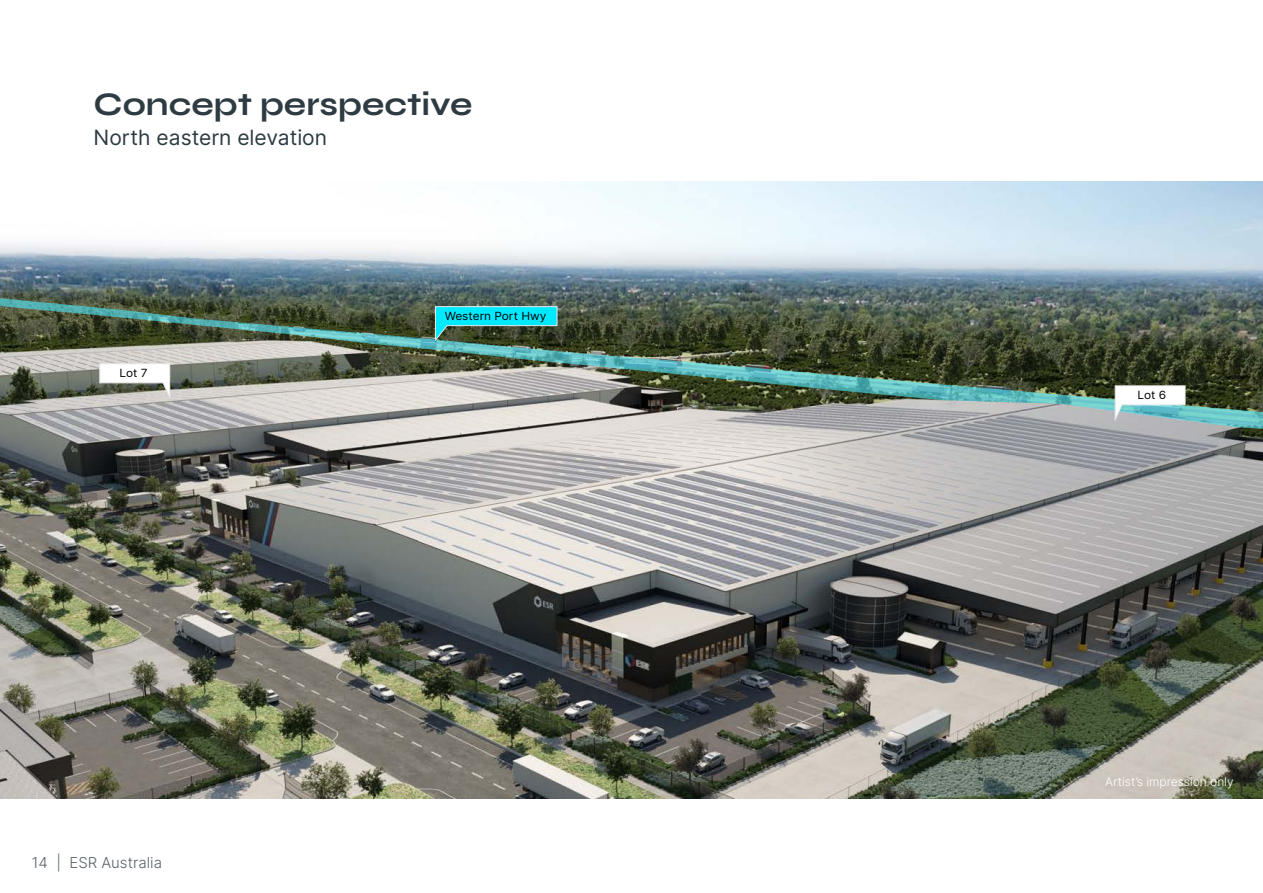
<style>
.page{position:relative;width:1263px;height:893px;background:#fff}
.page>*{position:absolute;margin:0;border:0;box-sizing:border-box;transform-origin:0 0}
.Headers{font:700 33px "Syne";color:#2e3b42}
.Headers-2{font:21px "Inter";color:#2e3b42}
.t1{font:300 15px "Inter";color:#586268}
.Stats{font:300 12px "Inter";color:#fff}
.t2{font:11.25px "Inter";color:#000;scale:1.05 1}
</style>
<div class="page">
<img style="left:0;top:182px;width:1263px;height:617px">
<img style="left:0;top:297px;width:1263px;height:134px">
<svg style="left:100px;top:364px;width:70px;height:33px"></svg>
<svg style="left:1115px;top:386px;width:70px;height:33px"></svg>
<p class="Headers" style="left:94px;top:83px;width:380px">Concept perspective</p>
<p class="Headers-2" style="left:94px;top:122px;width:235px">North eastern elevation</p>
<p class="t2" style="left:119px;top:365px;width:28px">Lot 7</p>
<p class="t2" style="left:445px;top:307px;width:98px">Western Port Hwy</p>
<h3 class="t1" style="left:32px;top:852px;width:132px">14 | ESR Australia</h3>
<p class="t2" style="left:1137px;top:387px;width:29px">Lot 6</p>
<p class="Stats" style="left:1105px;top:772px;width:130px">Artist’s impression only</p>
</div>
